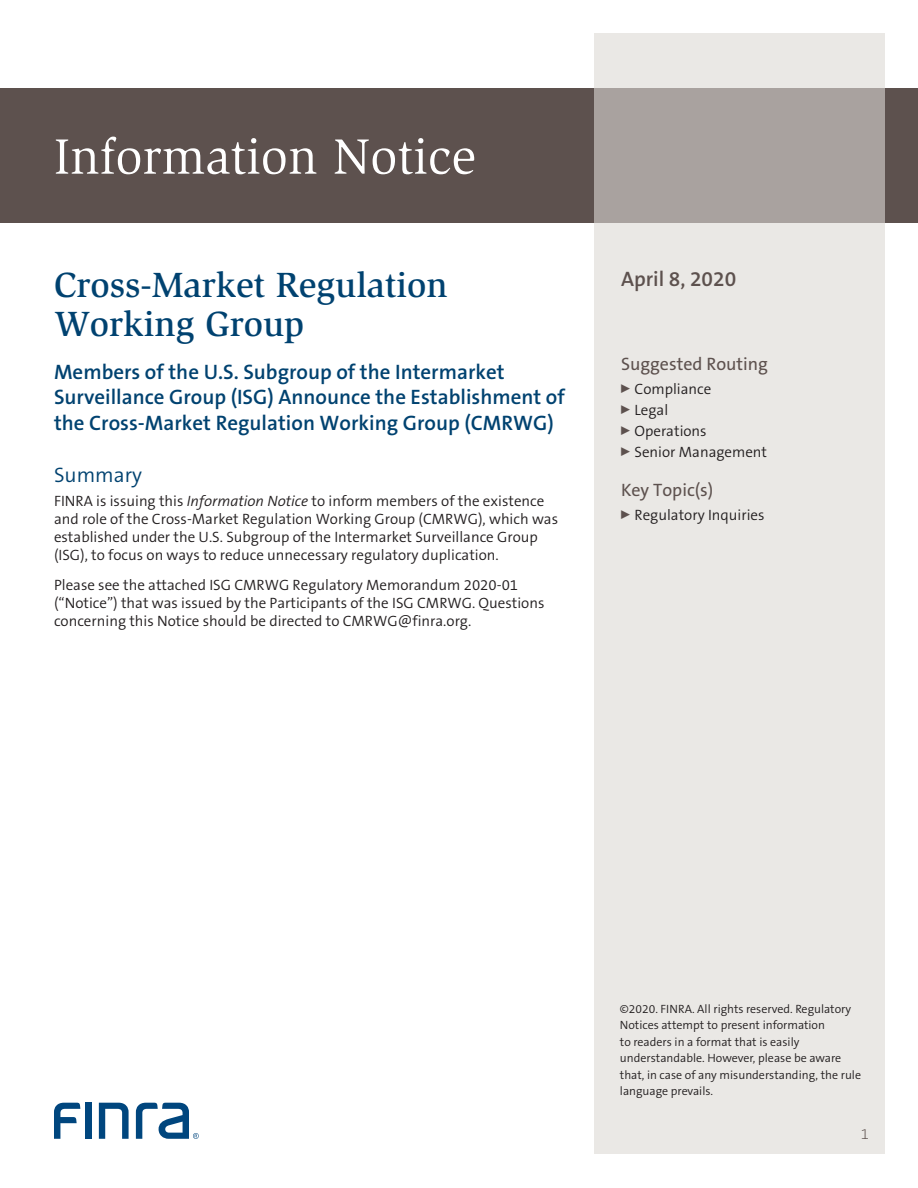
<style>
.page{position:relative;width:918px;height:1188px;background:#fff}
.page>*{position:absolute;margin:0;border:0;box-sizing:border-box;transform-origin:0 0}
.t1{font:51px "Slimbach LT";color:#fff}
.notice_head{font:500 36px/39px "Slimbach LT";color:#004270}
.notice_head_sub{font:600 21px/25.2px "The Sans B6";color:#004270}
.t2{font:600 21px "The Sans B6";color:#5d514e}
.text_head{font:300 21px "The Sans B4";color:#004270}
.sidebar_head{font:18px "The Sans B5 Plain";color:#5d514e}
.text{font:300 15px/18px "The Sans B4";color:#231f20}
.t3{font:200 15px "The Sans B2";color:#5d514e}
.t4{font:300 12px/16.5px "The Sans B4";color:#231f20}
.s1{font-style:italic}
</style>
<div class="page">
<div style="left:0;top:88px;width:918px;height:135px;background:#5d514e"></div>
<svg style="left:594px;top:34px;width:290px;height:1120px;fill:#eae8e5"></svg>
<div style="left:85px;top:1103px;width:6px;height:36px;background:#00467e"></div>
<svg style="left:99px;top:1103px;width:30px;height:36px"></svg>
<svg style="left:54px;top:1103px;width:26px;height:36px"></svg>
<svg style="left:136px;top:1103px;width:63px;height:36px"></svg>
<h1 class="t1" style="left:54px;top:127px;width:423px">Information Notice</h1>
<p class="notice_head" style="left:54px;top:265px;width:395px">Cross-Market Regulation<br>Working Group</p>
<p class="notice_head_sub" style="left:54px;top:360px;width:512px">Members of the U.S. Subgroup of the Intermarket<br>Surveillance Group (ISG) Announce the Establishment of the Cross-Market Regulation Working Group (CMRWG)</p>
<p class="text_head" style="left:54px;top:464px;width:90px">Summary</p>
<p class="text" style="left:54px;top:492px;width:506px">FINRA is issuing this <span class="s1">Information Notice</span> to inform members of the existence and role of the Cross-Market Regulation Working Group (CMRWG), which was established under the U.S. Subgroup of the Intermarket Surveillance Group (ISG), to focus on ways to reduce unnecessary regulatory duplication.</p>
<p class="text" style="left:54px;top:576px;width:492px">Please see the attached ISG CMRWG Regulatory Memorandum 2020-01 (“Notice”) that was issued by the Participants of the ISG CMRWG. Questions concerning this Notice should be directed to CMRWG@finra.org.</p>
<h3 class="t2" style="left:621px;top:267px;width:117px">April 8, 2020</h3>
<p class="sidebar_head" style="left:621px;top:354px;width:149px">Suggested Routing</p>
<p class="text" style="left:621px;top:380px;width:92px"><sup>0</sup> Compliance</p>
<p class="text" style="left:621px;top:401px;width:49px"><sup>0</sup> Legal</p>
<p class="text" style="left:621px;top:422px;width:87px"><sup>0</sup> Operations</p>
<p class="text" style="left:621px;top:443px;width:148px"><sup>0</sup> Senior Management</p>
<p class="sidebar_head" style="left:621px;top:481px;width:94px">Key Topic(s)</p>
<p class="text" style="left:621px;top:507px;width:145px"><sup>0</sup> Regulatory Inquiries</p>
<p class="t4" style="left:620px;top:1001px;width:243px">©2020. FINRA. All rights reserved. Regulatory Notices attempt to present information<br>to readers in a format that is easily understandable. However, please be aware that, in case of any misunderstanding, the rule language prevails.</p>
<p class="t3" style="left:861px;top:1126px;width:10px">1</p>
</div>
